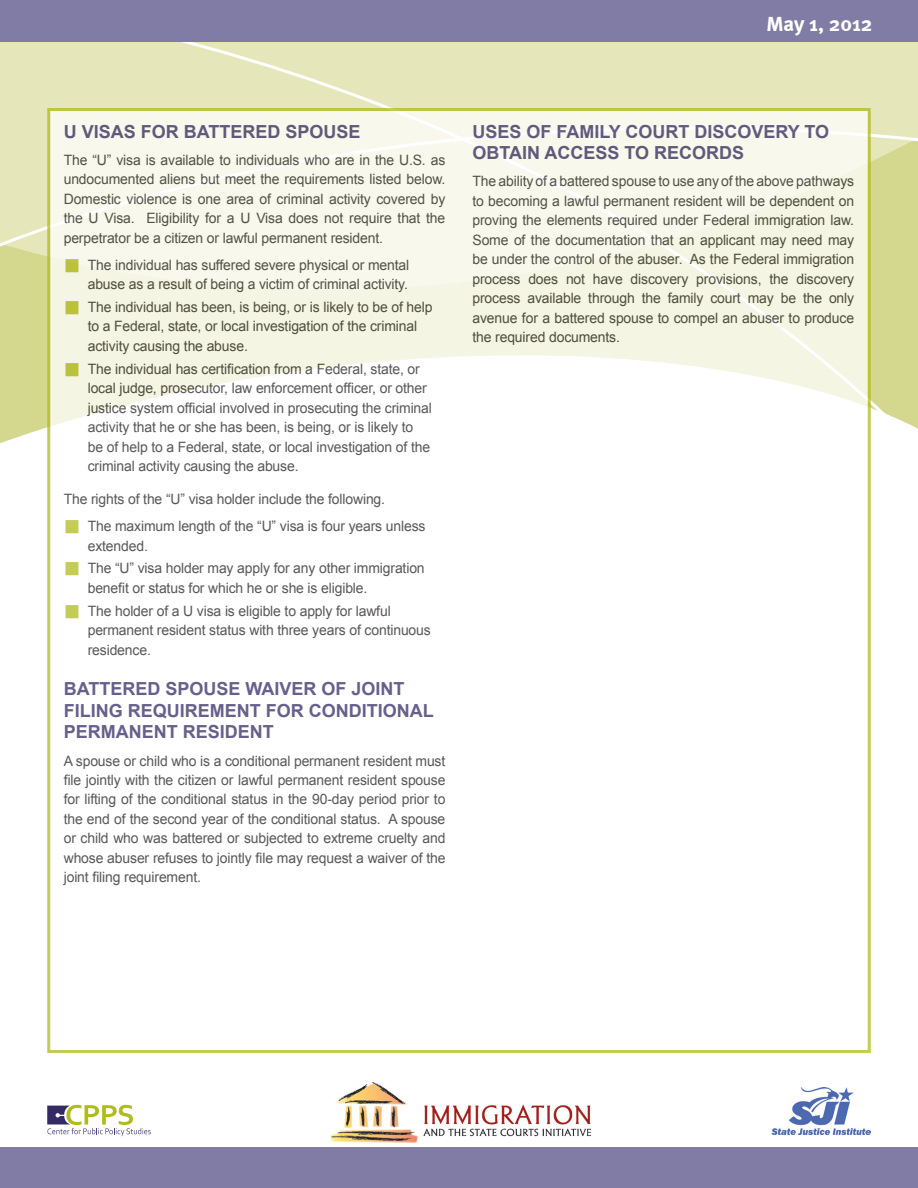
<style>
.page{position:relative;width:918px;height:1188px;background:#fff}
.page>*{position:absolute;margin:0;border:0;box-sizing:border-box;transform-origin:0 0}
.t1{font:700 21px "Meta";color:#fff}
.t2{font:700 18px/21.6px "Arial";color:#342b65}
.t3{font:14.25px/19.5px "Arial";letter-spacing:-.01em;color:#231f20}
</style>
<div class="page">
<svg style="left:0;top:42px;width:918px;height:258px;background:#e1e4b1"></svg>
<svg style="left:0;top:300px;width:918px;height:144px;background:#d8db98"></svg>
<div style="left:0;top:0;width:918px;height:42px;background:#807ca5"></div>
<div style="left:0;top:1148px;width:918px;height:40px;background:#807ca5"></div>
<svg style="left:47px;top:1105px;width:104px;height:31px"></svg>
<img style="left:772px;top:1087px;width:99px;height:48px">
<img style="left:330px;top:1082px;width:260px;height:60px">
<svg style="left:51px;top:112px;width:816px;height:332px"></svg>
<svg style="left:66px;top:259px;width:13px;height:13px"></svg>
<svg style="left:66px;top:301px;width:13px;height:13px"></svg>
<svg style="left:66px;top:363px;width:13px;height:13px"></svg>
<h1 class="t1" style="left:767px;top:12px;width:108px">May 1, 2012</h1>
<p class="t2" style="left:64px;top:121px;width:298px">U VISAS FOR BATTERED SPOUSE</p>
<p class="t3" style="left:64px;top:150px;width:383px;text-align:justify">The “U” visa is available to individuals who are in the U.S. as undocumented aliens but meet the requirements listed below.<br>Domestic violence is one area of criminal activity covered by the U Visa. Eligibility for a U Visa does not require that the perpetrator be a citizen or lawful permanent resident.</p>
<p class="t3" style="left:88px;top:255px;width:323px">The individual has suffered severe physical or mental abuse as a result of being a victim of criminal activity.</p>
<p class="t3" style="left:88px;top:297px;width:346px">The individual has been, is being, or is likely to be of help to a Federal, state, or local investigation of the criminal activity causing the abuse.</p>
<p class="t3" style="left:88px;top:359px;width:346px">The individual has certification from a Federal, state, or local judge, prosecutor, law enforcement officer, or other justice system official involved in prosecuting the criminal activity that he or she has been, is being, or is likely to be of help to a Federal, state, or local investigation of the criminal activity causing the abuse.</p>
<p class="t3" style="left:88px;top:486px;width:339px;line-height:27px;text-indent:-24px">The rights of the “U” visa holder include the following.<br>The maximum length of the “U” visa is four years unless</p>
<p class="t3" style="left:88px;top:534px;width:339px;line-height:22.8px">extended.<br>The “U” visa holder may apply for any other immigration</p>
<p class="t3" style="left:88px;top:577px;width:305px;line-height:22.8px">benefit or status for which he or she is eligible.<br>The holder of a U visa is eligible to apply for lawful</p>
<p class="t3" style="left:88px;top:621px;width:345px">permanent resident status with three years of continuous residence.</p>
<p class="t2" style="left:64px;top:679px;width:372px">BATTERED SPOUSE WAIVER OF JOINT<br>FILING REQUIREMENT FOR CONDITIONAL<br>PERMANENT RESIDENT</p>
<p class="t3" style="left:64px;top:751px;width:383px;text-align:justify">A spouse or child who is a conditional permanent resident must file jointly with the citizen or lawful permanent resident spouse for lifting of the conditional status in the 90-day period prior to the end of the second year of the conditional status. A spouse or child who was battered or subjected to extreme cruelty and whose abuser refuses to jointly file may request a waiver of the joint filing requirement.</p>
<p class="t2" style="left:472px;top:121px;width:358px">USES OF FAMILY COURT DISCOVERY TO<br>OBTAIN ACCESS TO RECORDS</p>
<p class="t3" style="left:472px;top:172px;width:383px;text-align:justify">The ability of a battered spouse to use any of the above pathways to becoming a lawful permanent resident will be dependent on proving the elements required under Federal immigration law.<br>Some of the documentation that an applicant may need may be under the control of the abuser. As the Federal immigration process does not have discovery provisions, the discovery process available through the family court may be the only avenue for a battered spouse to compel an abuser to produce the required documents.</p>
</div>
